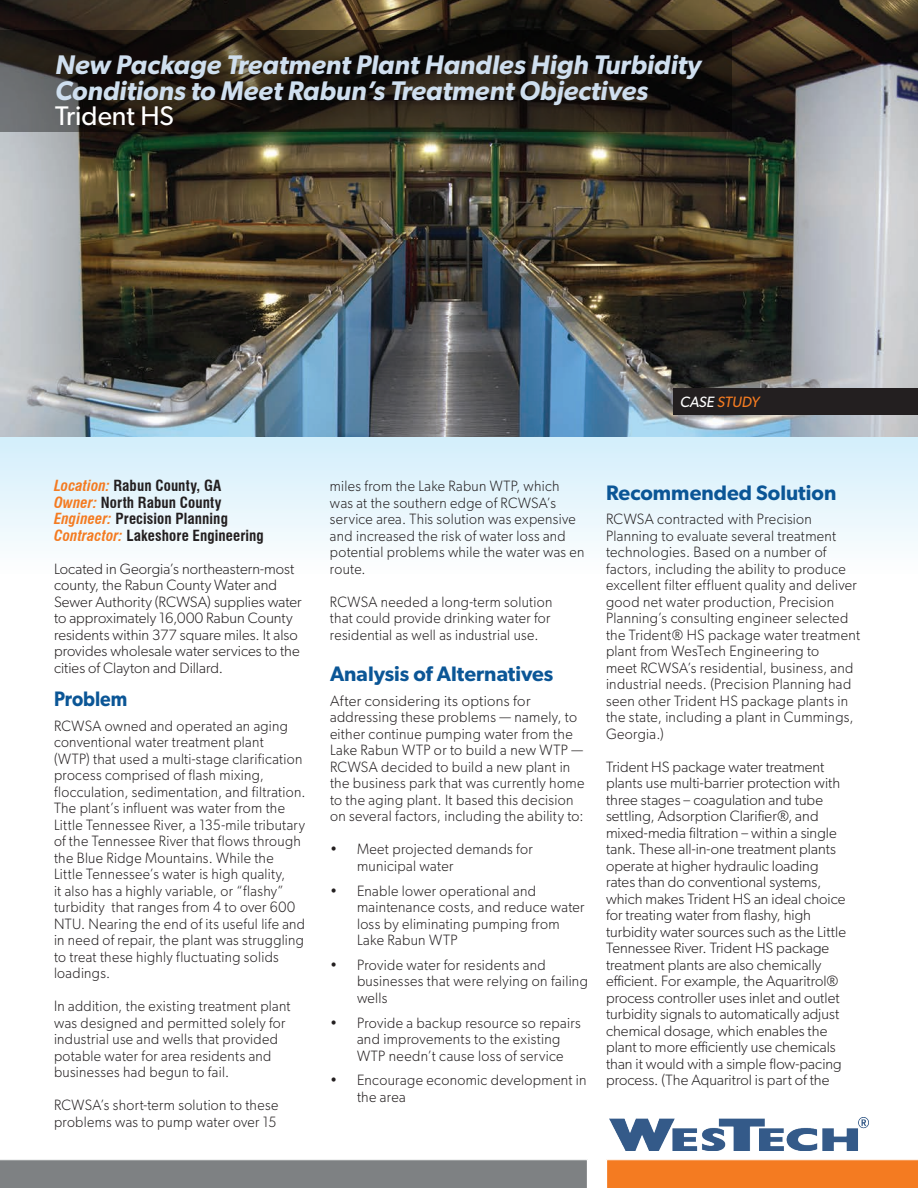
<style>
.page{position:relative;width:918px;height:1188px;background:#fff}
.page>*{position:absolute;margin:0;border:0;box-sizing:border-box;transform-origin:0 0}
.t1{font:italic 600 27px/25.5px "Gibson";color:#cfdfef}
.t2{font:27px "Gibson";color:#fff}
.t3{font:600 21px "Gibson";color:#0b5696}
.t4{font:600 21px "Gibson";color:#0b5696;scale:.9 1}
.t5{font:300 15px/16.5px "Gibson";letter-spacing:.02em;color:#231f20;scale:.95 1}
.t6{font:300 15px/16.5px "Gibson";color:#231f20}
.t7{font:300 15px/16.5px "Gibson";letter-spacing:.02em;color:#231f20;scale:.96 1}
.t8{font:300 15px/16.5px "Gibson";letter-spacing:.02em;color:#231f20}
.t9{font:700 condensed 15px/16.5px "Swiss 721 BT";letter-spacing:.005em;color:#231f20}
.t10{font:italic 15px "Gibson";color:#f47b21}
.s1{color:#fff}
.s2{font-style:italic;color:#f47b21}
</style>
<div class="page">
<div style="left:0;top:436px;width:918px;height:149px;background:linear-gradient(to bottom,#d2eefb,#fffffe)"></div>
<img style="left:0;top:0;width:918px;height:436px">
<svg style="left:0;top:30px;width:732px;height:102px;background:#231e17"></svg>
<div style="left:673px;top:388px;width:245px;height:27px;background:#231f20"></div>
<div style="left:0;top:1159px;width:588px;height:29px;background:#7e8183"></div>
<svg style="left:606px;top:1159px;width:312px;height:29px;background:#f4802a"></svg>
<img style="left:609px;top:1117px;width:259px;height:33px">
<h1 class="t1" style="left:55px;top:51px;width:648px">New Package Treatment Plant Handles High Turbidity<br>Conditions to Meet Rabun’s Treatment Objectives</h1>
<h1 class="t2" style="left:55px;top:100px;width:120px">Trident HS</h1>
<p class="t10" style="left:680px;top:393px;width:81px"><span class="s1">CASE</span> STUDY</p>
<p class="t9" style="left:54px;top:478px;width:211px"><span class="s2">Location:</span> Rabun County, GA<br><span class="s2">Owner:</span> North Rabun County<br><span class="s2">Engineer:</span> Precision Planning<br><span class="s2">Contractor:</span> Lakeshore Engineering</p>
<p class="t6" style="left:54px;top:560px;width:249px">Located in Georgia’s northeastern-most county, the Rabun County Water and Sewer Authority (RCWSA) supplies water to approximately 16,000 Rabun County residents within 377 square miles. It also provides wholesale water services to the cities of Clayton and Dillard.</p>
<h2 class="t4" style="left:54px;top:686px;width:83px">Problem</h2>
<p class="t5" style="left:54px;top:717px;width:266px">RCWSA owned and operated an aging conventional water treatment plant<br>(WTP) that used a multi-stage clarification process comprised of flash mixing, flocculation, sedimentation, and filtration.<br>The plant’s influent was water from the Little Tennessee River, a 135-mile tributary of the Tennessee River that flows through the Blue Ridge Mountains. While the Little Tennessee’s water is high quality,<br>it also has a highly variable, or “flashy” turbidity that ranges from 4 to over 600<br>NTU. Nearing the end of its useful life and in need of repair, the plant was struggling to treat these highly fluctuating solids loadings.</p>
<p class="t5" style="left:54px;top:997px;width:251px">In addition, the existing treatment plant was designed and permitted solely for industrial use and wells that provided potable water for area residents and businesses had begun to fail.</p>
<p class="t5" style="left:54px;top:1096px;width:238px">RCWSA’s short-term solution to these problems was to pump water over 15</p>
<p class="t5" style="left:330px;top:478px;width:269px">miles from the Lake Rabun WTP, which was at the southern edge of RCWSA’s service area. This solution was expensive and increased the risk of water loss and potential problems while the water was en route.</p>
<p class="t5" style="left:330px;top:593px;width:236px">RCWSA needed a long-term solution that could provide drinking water for residential as well as industrial use.</p>
<h2 class="t3" style="left:330px;top:661px;width:225px">Analysis of Alternatives</h2>
<p class="t8" style="left:330px;top:692px;width:256px">After considering its options for addressing these problems — namely, to either continue pumping water from the Lake Rabun WTP or to build a new WTP — RCWSA decided to build a new plant in the business park that was currently home to the aging plant. It based this decision on several factors, including the ability to:</p>
<p class="t7" style="left:357px;top:841px;width:185px;text-indent:-27px">• Meet projected demands for municipal water</p>
<p class="t7" style="left:357px;top:882px;width:239px;text-indent:-27px">• Enable lower operational and maintenance costs, and reduce water loss by eliminating pumping from<br>Lake Rabun WTP</p>
<p class="t7" style="left:357px;top:956px;width:242px;text-indent:-27px">• Provide water for residents and businesses that were relying on failing wells</p>
<p class="t7" style="left:357px;top:1014px;width:235px;text-indent:-27px">• Provide a backup resource so repairs and improvements to the existing<br>WTP needn’t cause loss of service</p>
<p class="t7" style="left:357px;top:1072px;width:241px;text-indent:-27px">• Encourage economic development in the area</p>
<h2 class="t3" style="left:606px;top:480px;width:232px">Recommended Solution</h2>
<p class="t7" style="left:606px;top:511px;width:266px">RCWSA contracted with Precision Planning to evaluate several treatment technologies. Based on a number of factors, including the ability to produce excellent filter effluent quality and deliver good net water production, Precision Planning’s consulting engineer selected the Trident® HS package water treatment plant from WesTech Engineering to<br>meet RCWSA’s residential, business, and industrial needs. (Precision Planning had seen other Trident HS package plants in the state, including a plant in Cummings, Georgia.)</p>
<p class="t6" style="left:606px;top:758px;width:241px">Trident HS package water treatment plants use multi-barrier protection with three stages – coagulation and tube settling, Adsorption Clarifier®, and mixed-media filtration – within a single tank. These all-in-one treatment plants operate at higher hydraulic loading rates than do conventional systems, which makes Trident HS an ideal choice for treating water from flashy, high turbidity water sources such as the Little Tennessee River. Trident HS package treatment plants are also chemically efficient. For example, the Aquaritrol® process controller uses inlet and outlet turbidity signals to automatically adjust chemical dosage, which enables the plant to more efficiently use chemicals than it would with a simple flow-pacing process. (The Aquaritrol is part of the</p>
</div>
